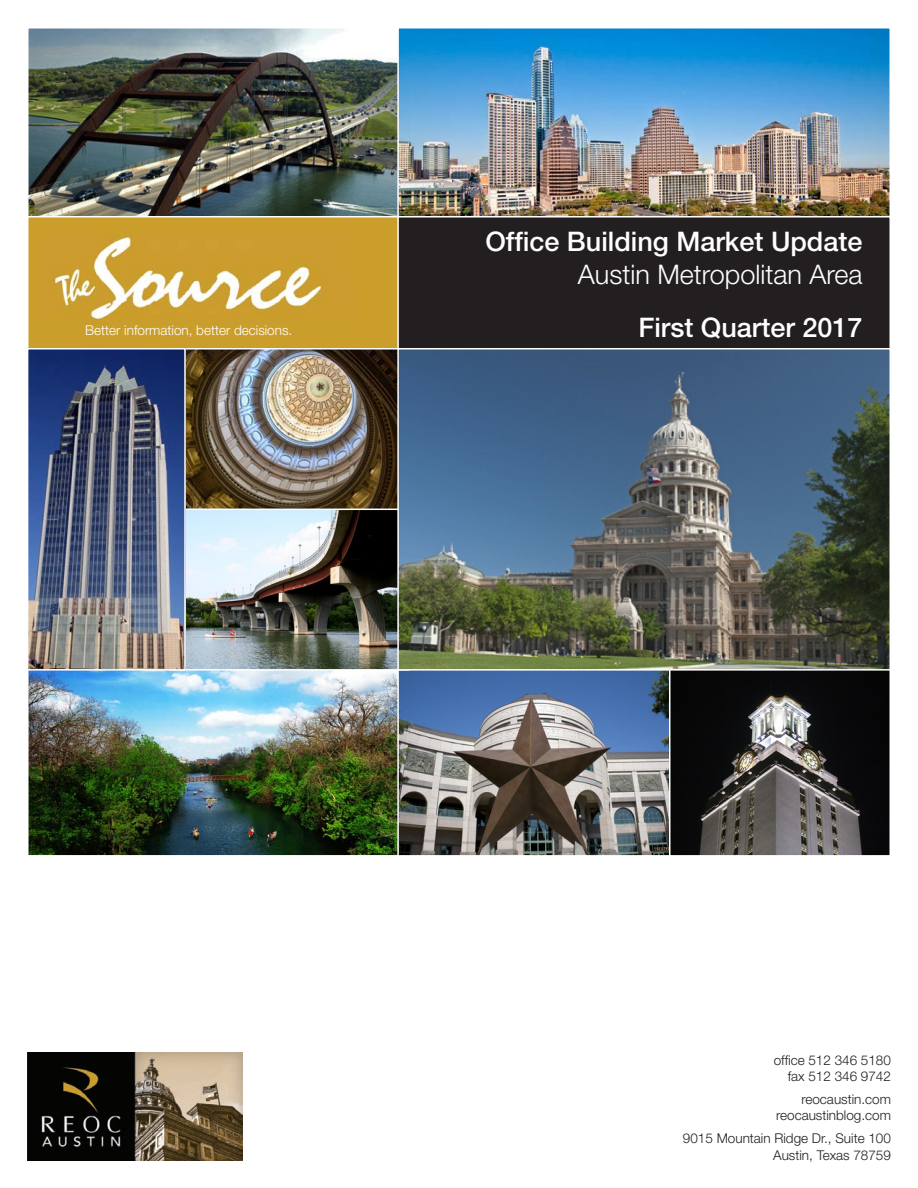
<style>
.page{position:relative;width:918px;height:1188px;background:#fff}
.page>*{position:absolute;margin:0;border:0;box-sizing:border-box;transform-origin:0 0}
.t1{font:500 27px "Helvetica Neue";color:#fff}
.t2{font:300 27px "Helvetica Neue";color:#fff}
.t3{font:300 13.5px "Helvetica Neue";color:#231f20}
.t4{font:300 13.5px "Helvetica Neue";color:#fff}
</style>
<div class="page">
<img style="left:30px;top:30px;width:367px;height:186px">
<div style="left:27px;top:27px;width:383px;height:195px;border:2px solid #fff"></div>
<img style="left:400px;top:30px;width:488px;height:186px">
<div style="left:397px;top:27px;width:494px;height:195px;border:2px solid #fff"></div>
<img style="left:30px;top:671px;width:367px;height:183px">
<div style="left:27px;top:668px;width:381px;height:189px;border:2px solid #fff"></div>
<img style="left:400px;top:671px;width:269px;height:183px">
<div style="left:397px;top:668px;width:283px;height:189px;border:2px solid #fff"></div>
<img style="left:672px;top:671px;width:216px;height:183px">
<div style="left:669px;top:668px;width:222px;height:189px;border:2px solid #fff"></div>
<img style="left:27px;top:1053px;width:216px;height:108px">
<div style="left:27px;top:216px;width:864px;height:135px;background:#cb9e2c;border:2px solid #fff"></div>
<div style="left:398px;top:217px;width:492px;height:133px;background:#231f20"></div>
<div style="left:397px;top:216px;width:494px;height:135px;border:2px solid #fff"></div>
<img style="left:54px;top:236px;width:268px;height:84px">
<img style="left:186px;top:510px;width:211px;height:158px">
<img style="left:186px;top:351px;width:211px;height:156px">
<div style="left:169px;top:348px;width:241px;height:162px;border:2px solid #fff"></div>
<img style="left:30px;top:351px;width:153px;height:317px">
<div style="left:27px;top:348px;width:159px;height:323px;border:2px solid #fff"></div>
<img style="left:400px;top:351px;width:488px;height:317px">
<div style="left:397px;top:348px;width:494px;height:323px;border:2px solid #fff"></div>
<p class="t1" style="left:485px;top:226px;width:379px">Office Building Market Update</p>
<p class="t2" style="left:578px;top:258px;width:286px">Austin Metropolitan Area</p>
<p class="t4" style="left:85px;top:322px;width:209px">Better information, better decisions.</p>
<p class="t1" style="left:638px;top:311px;width:226px">First Quarter 2017</p>
<p class="t3" style="left:774px;top:1052px;width:119px">office 512 346 5180</p>
<p class="t3" style="left:788px;top:1068px;width:105px">fax 512 346 9742</p>
<p class="t3" style="left:801px;top:1091px;width:91px">reocaustin.com</p>
<p class="t3" style="left:776px;top:1107px;width:116px">reocaustinblog.com</p>
<p class="t3" style="left:683px;top:1130px;width:210px">9015 Mountain Ridge Dr., Suite 100</p>
<p class="t3" style="left:773px;top:1146px;width:119px">Austin, Texas 78759</p>
</div>
